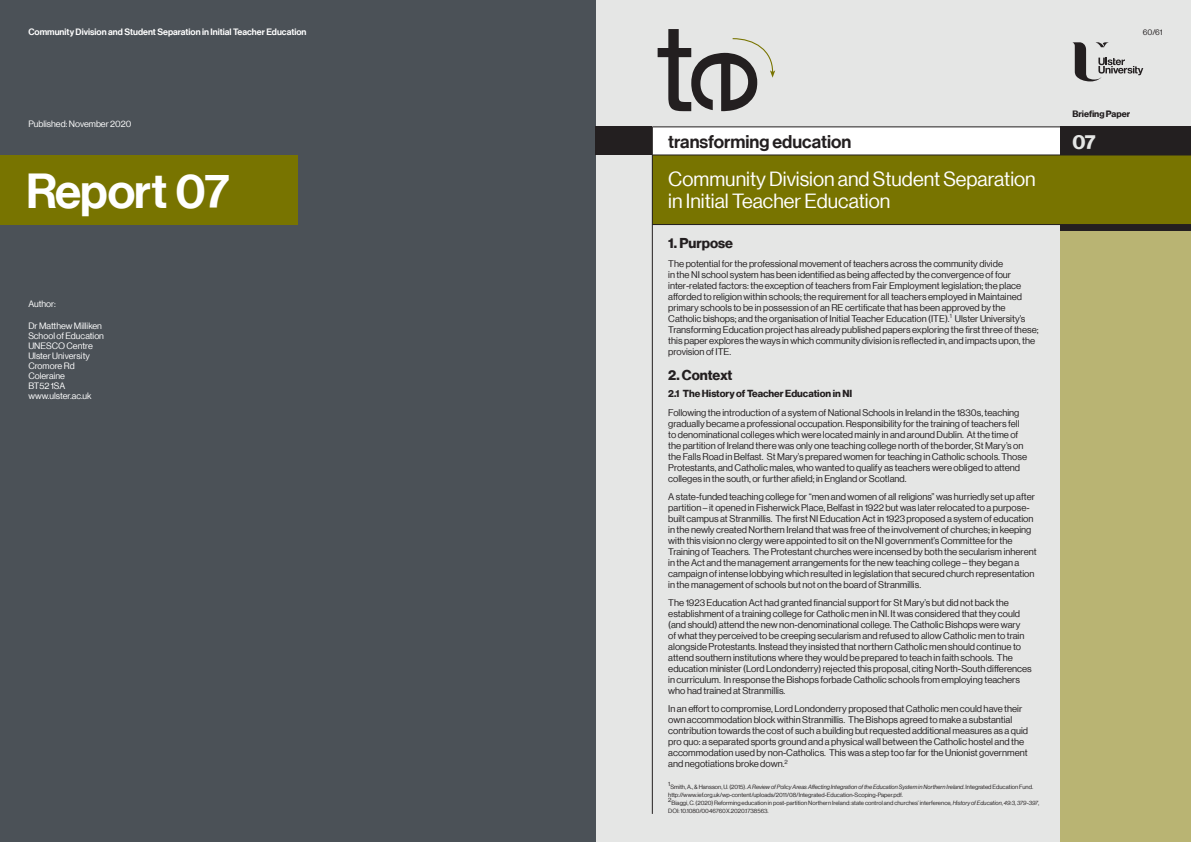
<style>
.page{position:relative;width:1191px;height:842px;background:#fff}
.page>*{position:absolute;margin:0;border:0;box-sizing:border-box;transform-origin:0 0}
.t1{font:48px "N Haas Grotesk DS Pro 65 Md";letter-spacing:-.02em;color:#fff}
.t2{font:20px/22px "N Haas Grotesk DS Pro 55 Rg";color:#fff}
.t3{font:20px "N Haas Grotesk DS Pro 75 Bd";color:#e5e6e5}
.t4{font:18px "N Haas Grotesk DS Pro 65 Md";color:#231f20}
.t5{font:14px "N Haas Grotesk DS Pro 75 Bd";color:#231f20}
.t6{font:10px "N Haas Grotesk DS Pro 75 Bd";color:#231f20}
.t7{font:9.5px/11px "N Haas Grotesk DS Pro 55 Rg";color:#231f20}
.t8{font:9px/10px "N Haas Grotesk DS Pro 55 Rg";color:#fff}
.t9{font:9px "N Haas Grotesk DS Pro 65 Md";color:#fff}
.t10{font:9px "N Haas Grotesk DS Pro 75 Bd";color:#231f20}
.t11{font:8px "N Haas Grotesk DS Pro 55 Rg";color:#231f20}
.t12{font:6px/5px "N Haas Grotesk DS Pro 55 Rg";color:#231f20}
.t13{font:6px "N Haas Grotesk DS Pro 56 It";color:#231f20}
.s1{font-family:"N Haas Grotesk DS Pro 55 Rg"}
.s2{font-family:"N Haas Grotesk DS Pro 56 It"}
</style>
<div class="page">
<div style="left:595px;top:0;width:596px;height:842px;background:#e5e6e5"></div>
<div style="left:0;top:0;width:595px;height:842px;background:#4b5157"></div>
<div style="left:0;top:155px;width:298px;height:69px;background:#787400"></div>
<div style="left:1060px;top:224px;width:131px;height:618px;background:#b9b473"></div>
<div style="left:653px;top:127px;width:411px;height:28px;background:#fff"></div>
<div style="left:595px;top:127px;width:57px;height:28px;background:#231f20"></div>
<div style="left:652px;top:155px;width:539px;height:69px;background:#787400"></div>
<hr style="left:652px;top:224px;width:539px;height:1px;background:#231f20">
<hr style="left:652px;top:127px;width:539px;height:1px;background:#231f20">
<hr style="left:652px;top:155px;width:539px;height:1px;background:#231f20">
<div style="left:1060px;top:127px;width:131px;height:28px;background:#231f20"></div>
<div style="left:1060px;top:225px;width:131px;height:5px;background:#231f20"></div>
<svg style="left:657px;top:29px;width:118px;height:82px"></svg>
<svg style="left:1072px;top:42px;width:71px;height:39px"></svg>
<hr style="left:652px;top:127px;width:1px;height:687px;background:#231f20">
<p class="t9" style="left:28px;top:27px;width:280px">Community Division and Student Separation in Initial Teacher Education</p>
<p class="t8" style="left:28px;top:118px;width:105px">Published: November 2020</p>
<h1 class="t1" style="left:26px;top:163px;width:205px">Report 07</h1>
<p class="t8" style="left:28px;top:299px;width:29px">Author:</p>
<p class="t8" style="left:28px;top:321px;width:77px">Dr Matthew Milliken<br>School of Education<br>UNESCO Centre<br>Ulster University<br>Cromore Rd<br>Coleraine<br>BT52 1SA www.ulster.ac.uk</p>
<p class="t11" style="left:1143px;top:28px;width:21px">60/61</p>
<p class="t10" style="left:1072px;top:108px;width:59px">Briefing Paper</p>
<h3 class="t4" style="left:668px;top:131px;width:185px">transforming education</h3>
<h2 class="t3" style="left:1072px;top:130px;width:25px">07</h2>
<h2 class="t2" style="left:668px;top:168px;width:369px">Community Division and Student Separation in Initial Teacher Education</h2>
<h3 class="t5" style="left:668px;top:235px;width:66px">1. Purpose</h3>
<p class="t7" style="left:668px;top:258px;width:372px">The potential for the professional movement of teachers across the community divide<br>in the NI school system has been identified as being affected by the convergence of four inter-related factors: the exception of teachers from Fair Employment legislation; the place afforded to religion within schools; the requirement for all teachers employed in Maintained primary schools to be in possession of an RE certificate that has been approved by the Catholic bishops; and the organisation of Initial Teacher Education (ITE).<sup>1</sup> Ulster University’s Transforming Education project has already published papers exploring the first three of these; this paper explores the ways in which community division is reflected in, and impacts upon, the provision of ITE.</p>
<h3 class="t5" style="left:668px;top:367px;width:66px">2. Context</h3>
<p class="t6" style="left:668px;top:388px;width:185px">2.1 The History of Teacher Education in NI</p>
<p class="t7" style="left:668px;top:407px;width:360px">Following the introduction of a system of National Schools in Ireland in the 1830s, teaching gradually became a professional occupation. Responsibility for the training of teachers fell to denominational colleges which were located mainly in and around Dublin. At the time of the partition of Ireland there was only one teaching college north of the border, St Mary’s on the Falls Road in Belfast. St Mary’s prepared women for teaching in Catholic schools. Those Protestants, and Catholic males, who wanted to qualify as teachers were obliged to attend colleges in the south, or further afield; in England or Scotland.</p>
<p class="t7" style="left:668px;top:491px;width:370px">A state-funded teaching college for “men and women of all religions” was hurriedly set up after partition – it opened in Fisherwick Place, Belfast in 1922 but was later relocated to a purpose&shy;built campus at Stranmillis. The first NI Education Act in 1923 proposed a system of education in the newly created Northern Ireland that was free of the involvement of churches; in keeping with this vision no clergy were appointed to sit on the NI government’s Committee for the Training of Teachers. The Protestant churches were incensed by both the secularism inherent in the Act and the management arrangements for the new teaching college – they began a campaign of intense lobbying which resulted in legislation that secured church representation in the management of schools but not on the board of Stranmillis.</p>
<p class="t7" style="left:668px;top:597px;width:365px">The 1923 Education Act had granted financial support for St Mary’s but did not back the establishment of a training college for Catholic men in NI. It was considered that they could (and should) attend the new non-denominational college. The Catholic Bishops were wary<br>of what they perceived to be creeping secularism and refused to allow Catholic men to train alongside Protestants. Instead they insisted that northern Catholic men should continue to attend southern institutions where they would be prepared to teach in faith schools. The education minister (Lord Londonderry) rejected this proposal, citing North-South differences in curriculum. In response the Bishops forbade Catholic schools from employing teachers who had trained at Stranmillis.</p>
<p class="t7" style="left:668px;top:703px;width:361px">In an effort to compromise, Lord Londonderry proposed that Catholic men could have their own accommodation block within Stranmillis. The Bishops agreed to make a substantial contribution towards the cost of such a building but requested additional measures as a quid pro quo: a separated sports ground and a physical wall between the Catholic hostel and the accommodation used by non-Catholics. This was a step too far for the Unionist government and negotiations broke down.<sup>2</sup></p>
<p class="t12" style="left:668px;top:781px;width:4px">1</p>
<p class="t13" style="left:670px;top:784px;width:364px"><span class="s1">Smith, A., &amp; Hansson, U. (2015).</span> A Review of Policy Areas Affecting Integration of the Education System in Northern Ireland<span class="s1">. Integrated Education Fund.</span></p>
<p class="t12" style="left:668px;top:792px;width:236px">http://www.ief.org.uk/wp-content/uploads/2011/08/Integrated-Education-Scoping-Paper.pdf.<br>2</p>
<p class="t12" style="left:668px;top:799px;width:372px;line-height:8px;text-indent:3px">Biaggi, C. (2020) Reforming education in post-partition Northern Ireland: state control and churches’ interference, <span class="s2">History of Education</span>, <span class="s2">49:3, 379-397</span>,<br>DOI: 10.1080/0046760X.2020.1738563.</p>
</div>
